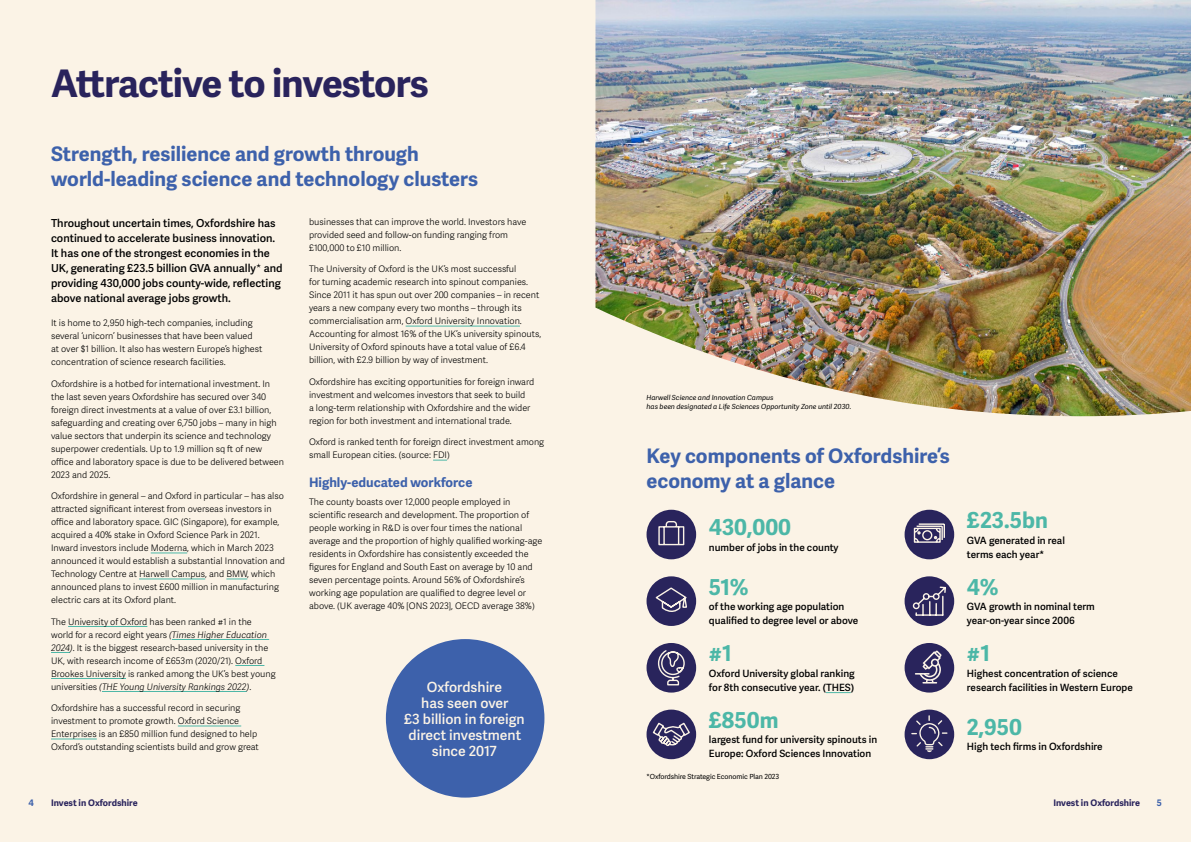
<style>
.page{position:relative;width:1191px;height:842px;background:#fbf3e6}
.page>*{position:absolute;margin:0;border:0;box-sizing:border-box;transform-origin:0 0}
.t1{font:700 38px "Adelle Sans";letter-spacing:-.03em;color:#29235c}
.t2{font:700 22px "Adelle Sans";color:#4cb7a7}
.t3{font:700 20px/25px "Adelle Sans";color:#3d61ab}
.t4{font:600 14px/16px "Adelle Sans";color:#fbf3e6;text-align:center}
.t5{font:700 13px "Adelle Sans";color:#3d61ab}
.t6{font:600 11px/15px "Adelle Sans";color:#000}
.t7{font:600 10px/14px "Adelle Sans";color:#000}
.t8{font:300 9px/13px "Adelle Sans";color:#000}
.t9{font:700 9px "Adelle Sans";color:#29235c}
.t10{font:700 9px "Adelle Sans";color:#3d61ab}
.t11{font:italic 7px/9px "Adelle Sans";color:#000}
.t12{font:7px "Adelle Sans";letter-spacing:-.01em;color:#000}
.s1{font-weight:300}
.s2{font-style:italic}
</style>
<div class="page">
<img style="left:595px;top:0;width:596px;height:416px">
<hr style="left:151px;top:553px;width:36px;height:1px;background:#4cb7a7">
<hr style="left:139px;top:579px;width:66px;height:1px;background:#4cb7a7">
<svg style="left:226px;top:579px;width:21px;height:1px"></svg>
<hr style="left:68px;top:626px;width:79px;height:1px;background:#4cb7a7">
<hr style="left:172px;top:639px;width:97px;height:1px;background:#4cb7a7">
<svg style="left:51px;top:652px;width:19px;height:1px"></svg>
<svg style="left:235px;top:665px;width:29px;height:1px"></svg>
<hr style="left:51px;top:678px;width:75px;height:1px;background:#4cb7a7">
<hr style="left:102px;top:691px;width:145px;height:1px;background:#4cb7a7">
<hr style="left:178px;top:726px;width:63px;height:1px;background:#4cb7a7">
<hr style="left:51px;top:739px;width:46px;height:1px;background:#4cb7a7">
<hr style="left:405px;top:326px;width:115px;height:1px;background:#4cb7a7">
<svg style="left:433px;top:460px;width:14px;height:1px"></svg>
<div style="left:646px;top:510px;width:50px;height:49px;background:#29245c;border-radius:50%"></div>
<svg style="left:658px;top:521px;width:27px;height:25px"></svg>
<div style="left:904px;top:510px;width:50px;height:49px;background:#29245c;border-radius:50%"></div>
<svg style="left:913px;top:523px;width:32px;height:20px"></svg>
<div style="left:646px;top:576px;width:50px;height:50px;background:#29245c;border-radius:50%"></div>
<svg style="left:654px;top:587px;width:34px;height:37px"></svg>
<div style="left:904px;top:576px;width:50px;height:50px;background:#29245c;border-radius:50%"></div>
<svg style="left:912px;top:586px;width:34px;height:30px"></svg>
<div style="left:646px;top:643px;width:50px;height:50px;background:#29245c;border-radius:50%"></div>
<svg style="left:657px;top:650px;width:28px;height:36px"></svg>
<svg style="left:826px;top:692px;width:24px;height:1px"></svg>
<div style="left:904px;top:643px;width:50px;height:50px;background:#29245c;border-radius:50%"></div>
<svg style="left:915px;top:651px;width:26px;height:32px"></svg>
<div style="left:646px;top:710px;width:50px;height:49px;background:#29245c;border-radius:50%"></div>
<svg style="left:652px;top:722px;width:38px;height:25px"></svg>
<div style="left:904px;top:710px;width:50px;height:49px;background:#29245c;border-radius:50%"></div>
<svg style="left:911px;top:715px;width:36px;height:37px"></svg>
<div style="left:386px;top:639px;width:158px;height:159px;background:#3d61ab;border-radius:50%"></div>
<h1 class="t1" style="left:51px;top:60px;width:379px">Attractive to investors</h1>
<h3 class="t3" style="left:51px;top:142px;width:428px">Strength, resilience and growth through world-leading science and technology clusters</h3>
<p class="t6" style="left:51px;top:216px;width:233px">Throughout uncertain times, Oxfordshire has continued to accelerate business innovation.<br>It has one of the strongest economies in the UK, generating £23.5 billion GVA annually<span class="s1">*</span> and providing 430,000 jobs county-wide, reflecting above national average jobs growth.</p>
<p class="t8" style="left:51px;top:317px;width:213px">It is home to 2,950 high-tech companies, including several ‘unicorn’ businesses that have been valued at over $1 billion. It also has western Europe’s highest concentration of science research facilities.</p>
<p class="t8" style="left:51px;top:377px;width:235px">Oxfordshire is a hotbed for international investment. In the last seven years Oxfordshire has secured over 340 foreign direct investments at a value of over £3.1 billion, safeguarding and creating over 6,750 jobs – many in high value sectors that underpin its science and technology superpower credentials. Up to 1.9 million sq ft of new office and laboratory space is due to be delivered between 2023 and 2025.</p>
<p class="t8" style="left:51px;top:490px;width:236px">Oxfordshire in general – and Oxford in particular – has also attracted significant interest from overseas investors in office and laboratory space. GIC (Singapore), for example, acquired a 40% stake in Oxford Science Park in 2021.<br>Inward investors include Moderna, which in March 2023 announced it would establish a substantial Innovation and Technology Centre at Harwell Campus, and BMW, which announced plans to invest £600 million in manufacturing electric cars at its Oxford plant.</p>
<p class="t8" style="left:51px;top:615px;width:226px">The University of Oxford has been ranked #1 in the world for a record eight years <span class="s2">(Times Higher Education 2024)</span>. It is the biggest research-based university in the UK, with research income of £653m (2020/21). Oxford Brookes University is ranked among the UK’s best young universities <span class="s2">(THE Young University Rankings 2022)</span>.</p>
<p class="t8" style="left:51px;top:702px;width:209px">Oxfordshire has a successful record in securing investment to promote growth. Oxford Science Enterprises is an £850 million fund designed to help Oxford’s outstanding scientists build and grow great</p>
<p class="t8" style="left:309px;top:216px;width:219px">businesses that can improve the world. Investors have provided seed and follow-on funding ranging from £100,000 to £10 million.</p>
<p class="t8" style="left:309px;top:263px;width:234px">The University of Oxford is the UK’s most successful<br>for turning academic research into spinout companies.<br>Since 2011 it has spun out over 200 companies – in recent years a new company every two months – through its commercialisation arm, Oxford University Innovation.<br>Accounting for almost 16% of the UK’s university spinouts, University of Oxford spinouts have a total value of £6.4 billion, with £2.9 billion by way of investment.</p>
<p class="t8" style="left:309px;top:375px;width:227px">Oxfordshire has exciting opportunities for foreign inward investment and welcomes investors that seek to build<br>a long-term relationship with Oxfordshire and the wider region for both investment and international trade.</p>
<p class="t8" style="left:309px;top:436px;width:237px">Oxford is ranked tenth for foreign direct investment among small European cities. (source: FDI)</p>
<h3 class="t5" style="left:309px;top:474px;width:165px">Highly-educated workforce</h3>
<p class="t8" style="left:309px;top:496px;width:235px">The county boasts over 12,000 people employed in scientific research and development. The proportion of people working in R&amp;D is over four times the national average and the proportion of highly qualified working-age residents in Oxfordshire has consistently exceeded the figures for England and South East on average by 10 and seven percentage points. Around 56% of Oxfordshire’s working age population are qualified to degree level or above. (UK average 40% [ONS 2023], OECD average 38%)</p>
<h3 class="t4" style="left:404px;top:679px;width:122px">Oxfordshire<br>has seen over<br>£3 billion in foreign direct investment since 2017</h3>
<p class="t11" style="left:646px;top:394px;width:206px">Harwell Science and Innovation Campus<br>has been designated a Life Sciences Opportunity Zone until 2030.</p>
<h3 class="t3" style="left:646px;top:444px;width:305px">Key components of Oxfordshire’s economy at a glance</h3>
<h2 class="t2" style="left:709px;top:514px;width:84px">430,000</h2>
<p class="t7" style="left:709px;top:540px;width:131px">number of jobs in the county</p>
<h2 class="t2" style="left:709px;top:574px;width:41px">51%</h2>
<p class="t7" style="left:709px;top:600px;width:151px">of the working age population qualified to degree level or above</p>
<h2 class="t2" style="left:709px;top:640px;width:25px">#1</h2>
<p class="t7" style="left:709px;top:666px;width:147px">Oxford University global ranking for 8th consecutive year. (THES)</p>
<h2 class="t2" style="left:709px;top:707px;width:71px">£850m</h2>
<p class="t7" style="left:709px;top:733px;width:170px">largest fund for university spinouts in<br>Europe: Oxford Sciences Innovation</p>
<p class="t12" style="left:646px;top:773px;width:134px">*Oxfordshire Strategic Economic Plan 2023</p>
<h2 class="t2" style="left:967px;top:507px;width:82px">£23.5bn</h2>
<p class="t7" style="left:967px;top:533px;width:100px">GVA generated in real terms each year*</p>
<h2 class="t2" style="left:967px;top:574px;width:33px">4%</h2>
<p class="t7" style="left:967px;top:600px;width:129px">GVA growth in nominal term year-on-year since 2006</p>
<h2 class="t2" style="left:967px;top:640px;width:25px">#1</h2>
<p class="t7" style="left:967px;top:666px;width:167px">Highest concentration of science research facilities in Western Europe</p>
<h2 class="t2" style="left:967px;top:714px;width:57px">2,950</h2>
<p class="t7" style="left:967px;top:740px;width:137px">High tech firms in Oxfordshire</p>
<p class="t10" style="left:29px;top:798px;width:7px">4</p>
<p class="t9" style="left:51px;top:798px;width:88px">Invest in Oxfordshire</p>
<p class="t9" style="left:1053px;top:798px;width:88px">Invest in Oxfordshire</p>
<p class="t10" style="left:1157px;top:798px;width:7px">5</p>
</div>
